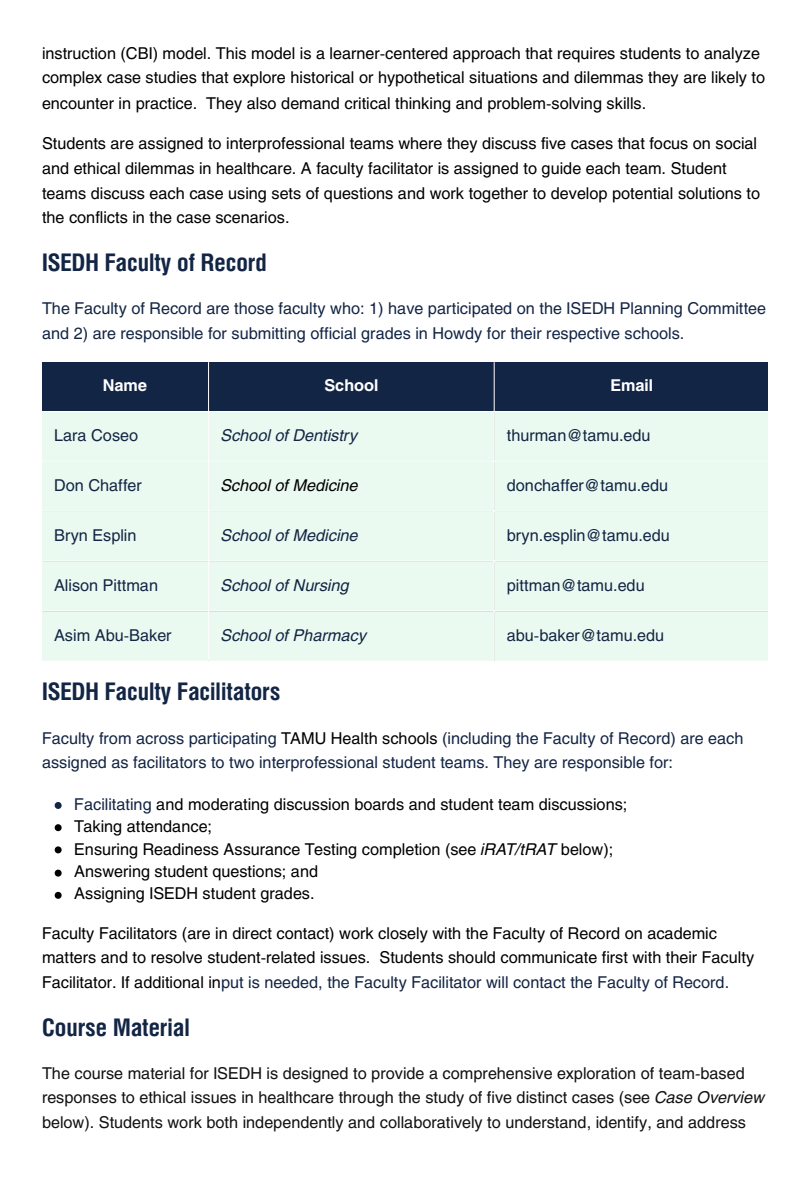
<style>
.page{position:relative;width:810px;height:1181px;background:#fff}
.page>*{position:absolute;margin:0;border:0;box-sizing:border-box;transform-origin:0 0}
.t1{font:700 24.3px "Helios Cond";color:#132544}
.t2{font:16.2px/24.8px "Helios";color:#000}
.t3{font:16.2px/25.2px "Helios";color:#132544}
.t4{font:16.2px/24.2px "Helios";color:#111}
.t5{font:italic 16.2px "Helios";color:#132544}
.t6{font:italic 16.2px "Helios";color:#000}
.t7{font:700 16.2px "Helios";color:#fff}
.s1{color:#000}
.s2{color:#132544}
.s3{font-style:italic}
</style>
<div class="page">
<div style="left:42px;top:362px;width:726px;height:49px;background:#132544"></div>
<div style="left:42px;top:412px;width:726px;height:248px;background:#ebfaf0"></div>
<hr style="left:208px;top:362px;width:1px;height:298px;background:#fff">
<hr style="left:494px;top:362px;width:1px;height:298px;background:#fff">
<hr style="left:42px;top:461px;width:726px;height:1px;background:#fff">
<hr style="left:42px;top:511px;width:726px;height:1px;background:#fff">
<hr style="left:42px;top:560px;width:726px;height:1px;background:#fff">
<hr style="left:42px;top:610px;width:726px;height:1px;background:#fff">
<svg style="left:55px;top:802px;width:7px;height:7px"></svg>
<svg style="left:55px;top:824px;width:7px;height:7px"></svg>
<svg style="left:55px;top:846px;width:7px;height:7px"></svg>
<svg style="left:55px;top:869px;width:7px;height:7px"></svg>
<svg style="left:55px;top:891px;width:7px;height:7px"></svg>
<p class="t2" style="left:42px;top:41px;width:725px">instruction (CBI) model. This model is a learner-centered approach that requires students to analyze complex case studies that explore historical or hypothetical situations and dilemmas they are likely to encounter in practice. They also demand critical thinking and problem-solving skills.</p>
<p class="t2" style="left:42px;top:130px;width:720px">Students are assigned to interprofessional teams where they discuss five cases that focus on social and ethical dilemmas in healthcare. A faculty facilitator is assigned to guide each team. Student teams discuss each case using sets of questions and work together to develop potential solutions to the conflicts in the case scenarios.</p>
<h1 class="t1" style="left:42px;top:246px;width:226px">ISEDH Faculty of Record</h1>
<p class="t3" style="left:42px;top:295px;width:726px">The Faculty of Record are those faculty who: 1) have participated on the ISEDH Planning Committee and 2) are responsible for submitting official grades in Howdy for their respective schools.</p>
<p class="t7" style="left:103px;top:375px;width:46px">Name</p>
<p class="t7" style="left:324px;top:375px;width:55px">School</p>
<p class="t7" style="left:610px;top:375px;width:44px">Email</p>
<p class="t3" style="left:54px;top:422px;width:86px">Lara Coseo</p>
<p class="t5" style="left:221px;top:425px;width:138px">School of Dentistry</p>
<p class="t3" style="left:507px;top:422px;width:145px">thurman@tamu.edu</p>
<p class="t3" style="left:54px;top:472px;width:89px">Don Chaffer</p>
<p class="t6" style="left:221px;top:475px;width:139px">School of Medicine</p>
<p class="t3" style="left:507px;top:472px;width:163px">donchaffer@tamu.edu</p>
<p class="t3" style="left:54px;top:522px;width:84px">Bryn Esplin</p>
<p class="t5" style="left:221px;top:525px;width:139px">School of Medicine</p>
<p class="t3" style="left:507px;top:522px;width:165px">bryn.esplin@tamu.edu</p>
<p class="t3" style="left:54px;top:572px;width:105px">Alison Pittman</p>
<p class="t5" style="left:221px;top:575px;width:130px">School of Nursing</p>
<p class="t3" style="left:507px;top:572px;width:139px">pittman@tamu.edu</p>
<p class="t3" style="left:54px;top:622px;width:119px">Asim Abu-Baker</p>
<p class="t5" style="left:221px;top:624px;width:147px">School of Pharmacy</p>
<p class="t3" style="left:507px;top:622px;width:159px">abu-baker@tamu.edu</p>
<h1 class="t1" style="left:42px;top:675px;width:240px">ISEDH Faculty Facilitators</h1>
<p class="t3" style="left:42px;top:725px;width:703px;line-height:24.2px">Faculty from across participating <span class="s1">TAMU Health schools</span> (including the Faculty of Record) are each assigned as facilitators to two interprofessional student teams. They are responsible for:</p>
<p class="t2" style="left:74px;top:791px;width:555px"><span class="s2">Facilitating</span> and moderating discussion boards and student team discussions;</p>
<p class="t2" style="left:74px;top:813px;width:139px">Taking attendance;</p>
<p class="t2" style="left:74px;top:836px;width:541px">Ensuring Readiness Assurance Testing completion (see <span class="s3">iRAT/tRAT</span> below);</p>
<p class="t2" style="left:74px;top:858px;width:245px">Answering student questions; and</p>
<p class="t2" style="left:74px;top:880px;width:242px">Assigning ISEDH student grades.</p>
<p class="t2" style="left:42px;top:920px;width:714px">Faculty Facilitators (are in direct contact) work closely with the Faculty of Record on academic matters and to resolve student-related issues. Students should communicate first with their Faculty<br>Facilitator. If additional in<span class="s2">put is needed, the Faculty Facilitator will contact the Faculty of Record.</span></p>
<h1 class="t1" style="left:42px;top:1010px;width:149px">Course Material</h1>
<p class="t4" style="left:42px;top:1060px;width:724px">The course material for ISEDH is designed to provide a comprehensive exploration of team-based responses to ethical issues in healthcare through the study of five distinct cases (see <span class="s3">Case Overview </span>below). Students work both independently and collaboratively to understand, identify, and address</p>
</div>
